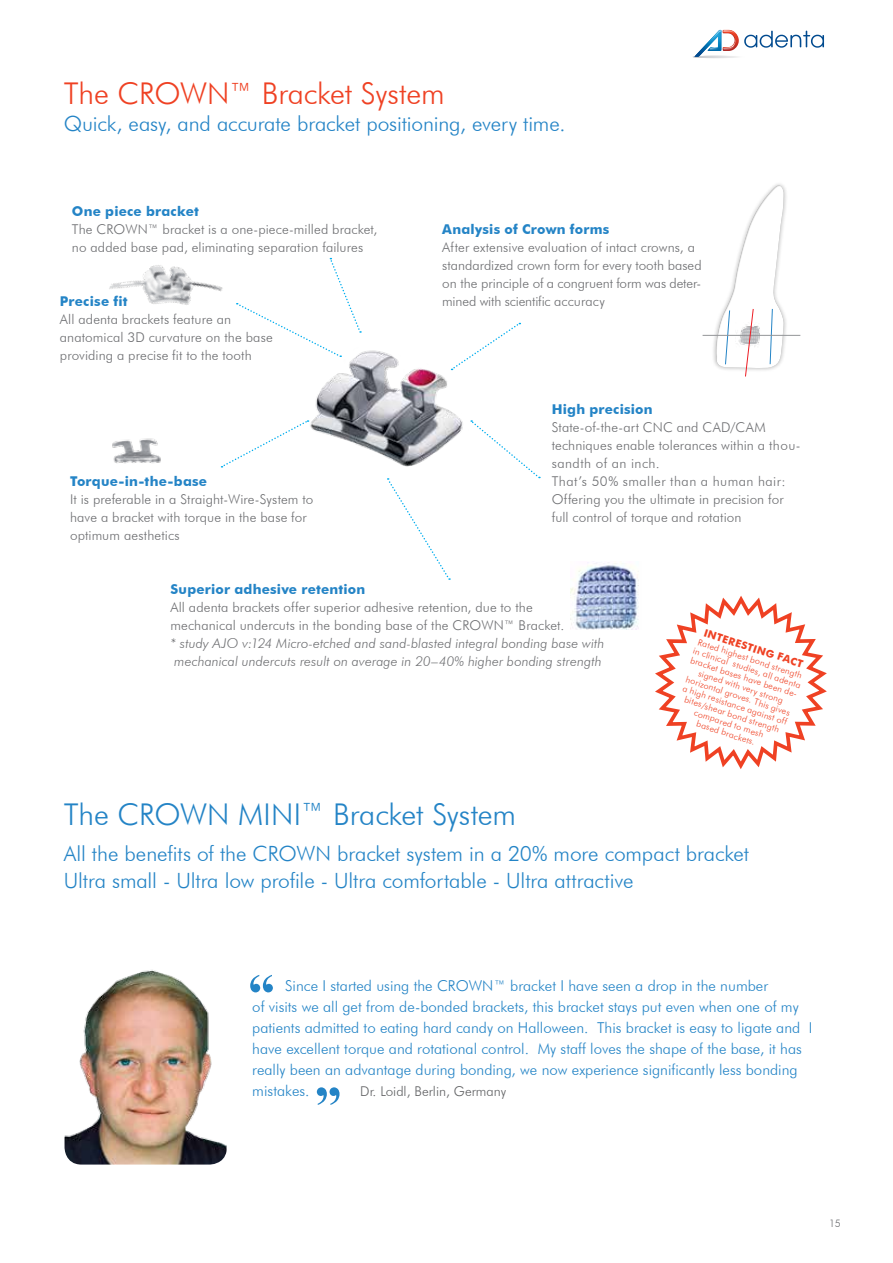
<style>
.page{position:relative;width:893px;height:1263px;background:#fff}
.page>*{position:absolute;margin:0;border:0;box-sizing:border-box;transform-origin:0 0}
.t1{font:700 54px "Times New Roman";color:#2484c6}
.t2{font:300 30px "Futura BT";letter-spacing:-.005em;color:#2484c6}
.t3{font:300 30px "Futura BT";letter-spacing:-.005em;color:#ef4123}
.t4{font:300 21px/27px "Futura BT";letter-spacing:-.005em;color:#2484c6}
.t5{font:300 15px/21px "Futura BT";color:#2484c6}
.t6{font:300 13.5px/18px "Futura BT";letter-spacing:.01em;color:#6d6e71}
.t7{font:italic 300 13.5px/18px "Futura BT";letter-spacing:.005em;color:#6d6e71}
.t8{font:700 13.5px "Futura BT";letter-spacing:.015em;color:#2484c6}
.t9{font:300 13.5px "Futura BT";color:#636466}
.t10{font:700 10.5px "Futura BT";color:#ef4123}
.t11{font:300 10.5px "Futura BT";color:#6d6e71}
.t12{font:300 9px/9.8px "Futura BT";color:#ef4123;text-align:center}
</style>
<div class="page">
<hr style="left:692px;top:55px;width:53px;height:3px;background:#f8f8f8;border-radius:50%">
<svg style="left:694px;top:30px;width:130px;height:28px"></svg>
<div style="left:711px;top:181px;width:77px;height:191px;background:#000;opacity:.3"></div>
<img style="left:65px;top:970px;width:162px;height:194px">
<img style="left:309px;top:331px;width:154px;height:136px">
<hr style="left:703px;top:335px;width:97px;height:1px;background:#939598">
<svg style="left:714px;top:183px;width:70px;height:194px"></svg>
<img style="left:570px;top:562px;width:69px;height:67px">
<svg style="left:452px;top:322px;width:68px;height:48px"></svg>
<svg style="left:239px;top:258px;width:122px;height:99px"></svg>
<svg style="left:222px;top:420px;width:87px;height:47px"></svg>
<svg style="left:387px;top:478px;width:63px;height:102px"></svg>
<svg style="left:470px;top:420px;width:70px;height:58px"></svg>
<img style="left:109px;top:265px;width:130px;height:40px">
<img style="left:112px;top:438px;width:49px;height:26px">
<svg style="left:655px;top:596px;width:172px;height:173px"></svg>
<h2 class="t3" style="left:64px;top:75px;width:382px">The Crown™ Bracket System</h2>
<h3 class="t4" style="left:64px;top:109px;width:503px">Quick, easy, and accurate bracket positioning, every time.</h3>
<p class="t8" style="left:72px;top:203px;width:128px">One piece bracket</p>
<p class="t6" style="left:72px;top:220px;width:307px">The Crown™ bracket is a one-piece-milled bracket, no added base pad, eliminating separation failures</p>
<p class="t8" style="left:60px;top:293px;width:69px">Precise fit</p>
<p class="t6" style="left:60px;top:310px;width:214px">All adenta brackets feature an anatomical 3D curvature on the base providing a precise fit to the tooth</p>
<p class="t8" style="left:70px;top:473px;width:139px">Torque-in-the-base</p>
<p class="t6" style="left:70px;top:490px;width:245px">It is preferable in a Straight-Wire-System to have a bracket with torque in the base for optimum aesthetics</p>
<p class="t8" style="left:442px;top:221px;width:169px">Analysis of Crown forms</p>
<p class="t6" style="left:442px;top:238px;width:261px">After extensive evaluation of intact crowns, a standardized crown form for every tooth based on the principle of a congruent form was deter&shy;mined with scientific accuracy</p>
<p class="t8" style="left:552px;top:401px;width:103px">High precision</p>
<p class="t6" style="left:552px;top:418px;width:250px">State-of-the-art CN C and CAD/CAM techniques enable tolerances within a thou&shy;sandth of an inch.<br>That’s 50% smaller than a human hair:<br>Offering you the ultimate in precision for full control of torque and rotation</p>
<p class="t8" style="left:170px;top:581px;width:196px">Superior adhesive retention</p>
<p class="t6" style="left:170px;top:598px;width:395px">All adenta brackets offer superior adhesive retention, due to the mechanical undercuts in the bonding base of the Crown™ Bracket.</p>
<p class="t7" style="left:170px;top:634px;width:436px">* study AJO v:124 Micro-etched and sand-blasted integral bonding base with mechanical undercuts result on average in 20–40% higher bonding strength</p>
<p class="t10" style="left:706px;top:626px;width:105px;rotate:18deg">INTERESTING FACT</p>
<p class="t12" style="left:698px;top:636px;width:115px;rotate:18deg">Rated highest bond strength in clinical studies, all adenta bracket bases have been de&shy;signed with very strong horizontal groves. This gives a high resistance against off bites/shear bond strength compared tomesh<br>based brackets.</p>
<h2 class="t2" style="left:64px;top:796px;width:454px">The Crown mini™ Bracket System</h2>
<h3 class="t4" style="left:64px;top:840px;width:220px">All the benefits of the CROWN</h3>
<h3 class="t4" style="left:64px;top:840px;width:687px;text-indent:273px">bracket system in a 20% more compact bracket<br>Ultra small - Ultra low profile - Ultra comfortable - Ultra attractive</h3>
<h1 class="t1" style="left:248px;top:956px;width:28px">“</h1>
<p class="t5" style="left:252px;top:975px;width:559px;text-indent:241px">™ bracket I have seen a drop in the number<br>of visits we all get from de-bonded brackets, this bracket stays put even when one of my patients admitted to eating hard candy on Halloween. This bracket is easy to ligate and I have excellent torque and rotational control. My staff loves the shape of the base, it has really been an advantage during bonding, we now experience significantly less bonding mistakes.</p>
<p class="t5" style="left:285px;top:975px;width:175px">Since I started using the CROWN</p>
<p class="t9" style="left:360px;top:1082px;width:148px">Dr. Loidl, Berlin, Germany</p>
<h1 class="t1" style="left:315px;top:1068px;width:28px">”</h1>
<p class="t11" style="left:829px;top:1217px;width:13px">15</p>
</div>
